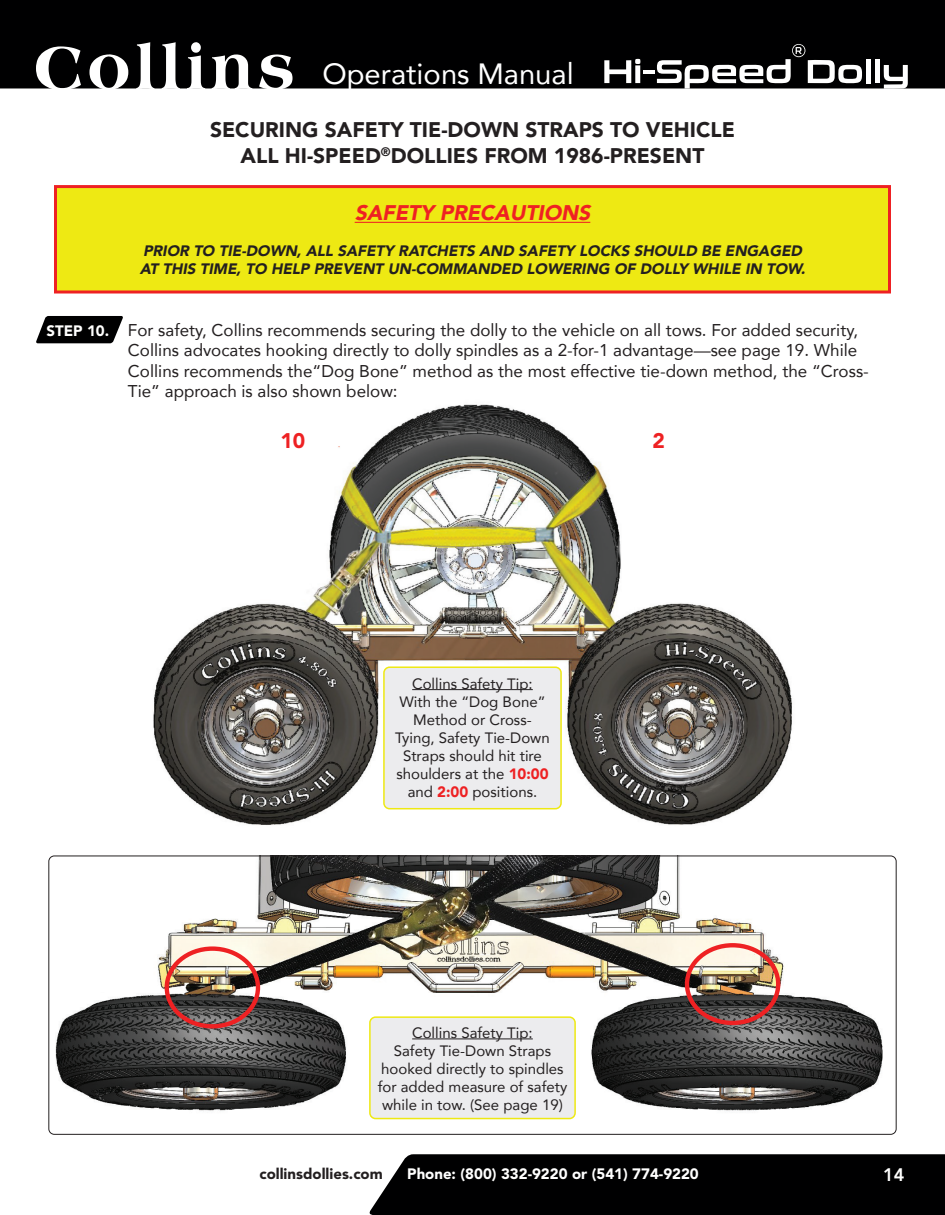
<style>
.page{position:relative;width:945px;height:1215px;background:#fff}
.page>*{position:absolute;margin:0;border:0;box-sizing:border-box;transform-origin:0 0}
.t1{font:29.25px "Avenir";color:#fff}
.t2{font:900 21px "Avenir LT Std";color:#231f20}
.t3{font:italic 900 21px "Avenir LT Std";color:#ee2123}
.t4{font:900 21px "Avenir LT Std";color:#ee2123}
.t5{font:800 18px "Avenir LT Std";color:#fff}
.STEPS{font:17.1px/20.4px "Avenir";color:#231f20}
.COLLINS_NOTE{font:15px/18px "Avenir";color:#231f20;text-align:center}
.t6{font:italic 900 15px "Avenir LT Std";color:#231f20}
.STEP_TITLE{font:900 15px "Avenir LT Std";color:#fff}
.t7{font:900 15px "Avenir LT Std";color:#231f20}
.s1{font-weight:900;color:#ee2123}
</style>
<div class="page">
<div style="left:369px;top:1154px;width:576px;height:61px;background:#000001"></div>
<div style="left:0;top:0;width:945px;height:88px;background:#000001"></div>
<svg style="left:36px;top:46px;width:45px;height:43px"></svg>
<svg style="left:89px;top:54px;width:39px;height:35px"></svg>
<svg style="left:136px;top:42px;width:18px;height:47px"></svg>
<svg style="left:162px;top:42px;width:18px;height:47px"></svg>
<svg style="left:187px;top:42px;width:17px;height:47px"></svg>
<svg style="left:212px;top:55px;width:39px;height:34px"></svg>
<svg style="left:259px;top:55px;width:34px;height:34px"></svg>
<div style="left:866px;top:59px;width:5px;height:24px;background:#fff"></div>
<div style="left:875px;top:59px;width:5px;height:24px;background:#fff"></div>
<hr style="left:643px;top:70px;width:12px;height:4px;background:#fff">
<svg style="left:604px;top:59px;width:36px;height:24px"></svg>
<svg style="left:657px;top:44px;width:205px;height:45px"></svg>
<svg style="left:884px;top:65px;width:24px;height:24px"></svg>
<svg style="left:36px;top:316px;width:87px;height:27px;background:#1c1c1d"></svg>
<img style="left:153px;top:404px;width:640px;height:421px">
<img style="left:50px;top:856px;width:833px;height:255px">
<img style="left:162px;top:941px;width:621px;height:90px">
<div style="left:54px;top:185px;width:837px;height:109px;background:#eee913;border:3px solid #ee2123"></div>
<hr style="left:355px;top:222px;width:235px;height:1px;background:#ee2123">
<div style="left:384px;top:667px;width:177px;height:142px;background:#ececee;border-radius:6px"></div>
<div style="left:383px;top:666px;width:179px;height:143px;border:2px solid #eee913;border-radius:6px"></div>
<div style="left:370px;top:1017px;width:205px;height:102px;background:#ececee;border-radius:6px"></div>
<div style="left:369px;top:1016px;width:207px;height:103px;border:2px solid #eee913;border-radius:6px"></div>
<hr style="left:412px;top:689px;width:121px;height:1px;background:#231f20">
<hr style="left:412px;top:1039px;width:121px;height:1px;background:#231f20">
<p class="STEP_TITLE" style="left:47px;top:322px;width:64px">STEP 10.</p>
<h1 class="t1" style="left:322px;top:50px;width:253px">Operations Manual</h1>
<p class="t2" style="left:210px;top:117px;width:526px">SECURING SAFETY TIE-DOWN STRAPS TO VEHICLE</p>
<p class="t2" style="left:241px;top:143px;width:465px">ALL HI‐SPEED<sup>®</sup>DOLLIES FROM 1986‐PRESENT</p>
<p class="t3" style="left:355px;top:200px;width:242px">SAFETY PRECAUTIONS</p>
<p class="t6" style="left:143px;top:242px;width:663px">PRIOR TO TIE-DOWN, ALL SAFETY RATCHETS AND SAFETY LOCKS SHOULD BE ENGAGED</p>
<p class="t6" style="left:140px;top:260px;width:670px">AT THIS TIME, TO HELP PREVENT UN-COMMANDED LOWERING OF DOLLY WHILE IN TOW.</p>
<p class="STEPS" style="left:128px;top:319px;width:742px">For safety, Collins recommends securing the dolly to the vehicle on all tows. For added security, Collins advocates hooking directly to dolly spindles as a 2-for-1 advantage—see page 19. While Collins recommends the“Dog Bone” method as the most effective tie-down method, the “Cross-Tie” approach is also shown below:</p>
<p class="t4" style="left:280px;top:428px;width:26px">10</p>
<p class="t4" style="left:653px;top:428px;width:14px">2</p>
<p class="COLLINS_NOTE" style="left:412px;top:674px;width:122px">Collins Safety Tip:</p>
<p class="COLLINS_NOTE" style="left:395px;top:692px;width:156px">With the “Dog Bone”<br>Method or Cross-<br>Tying, Safety Tie-Down<br>Straps should hit tire shoulders at the <span class="s1">10:00 </span>and <span class="s1">2:00</span> positions.</p>
<p class="COLLINS_NOTE" style="left:412px;top:1023px;width:122px">Collins Safety Tip:</p>
<p class="COLLINS_NOTE" style="left:394px;top:1041px;width:159px">Safety Tie-Down Straps</p>
<p class="COLLINS_NOTE" style="left:381px;top:1059px;width:184px">hooked directly to spindles</p>
<p class="COLLINS_NOTE" style="left:378px;top:1077px;width:191px">for added measure of safety</p>
<p class="COLLINS_NOTE" style="left:382px;top:1095px;width:182px">while in tow. (See page 19)</p>
<p class="t7" style="left:259px;top:1165px;width:125px">collinsdollies.com</p>
<p class="STEP_TITLE" style="left:407px;top:1165px;width:293px">Phone: (800) 332-9220 or (541) 774-9220</p>
<p class="t5" style="left:883px;top:1164px;width:23px">14</p>
</div>
